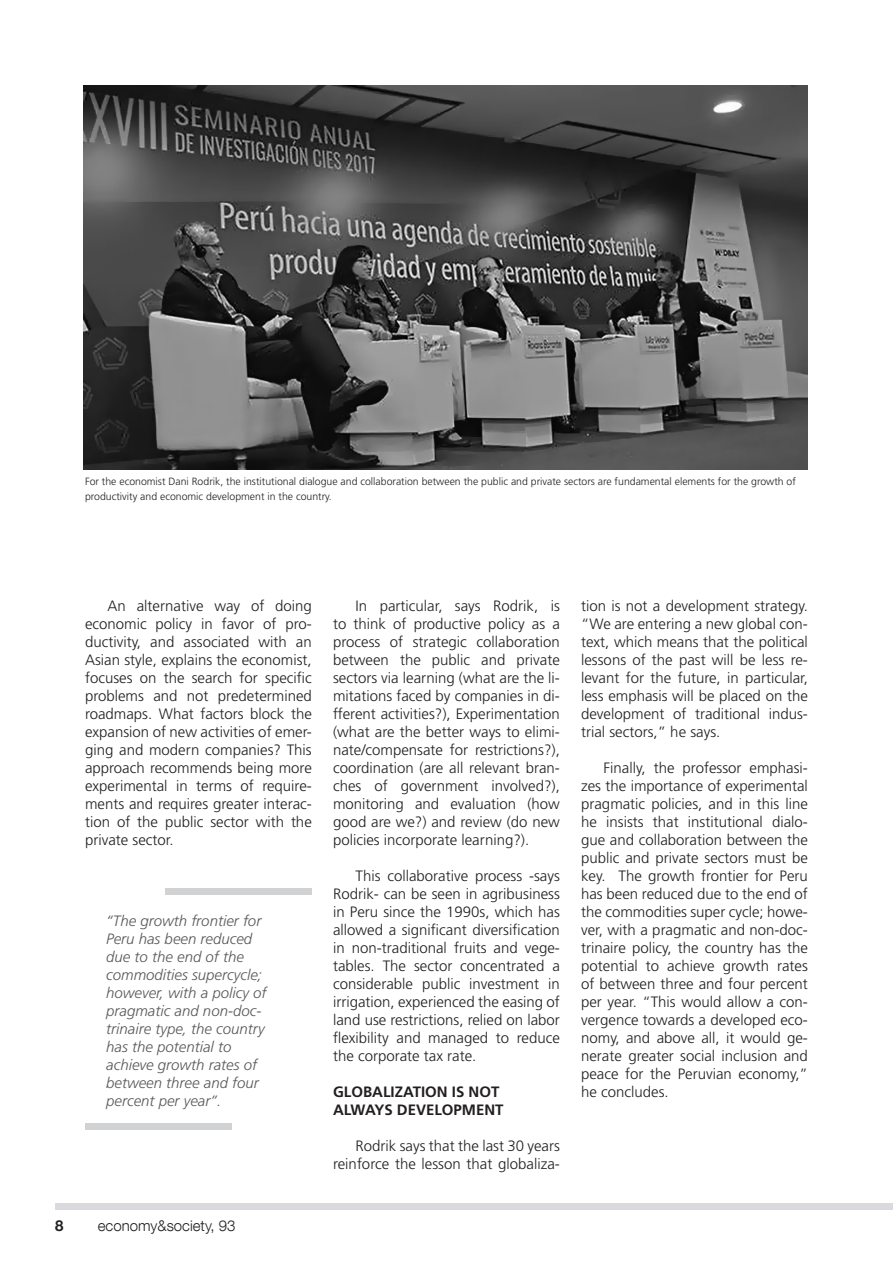
<style>
.page{position:relative;width:893px;height:1263px;background:#fff}
.page>*{position:absolute;margin:0;border:0;box-sizing:border-box;transform-origin:0 0}
.texto{font:300 15px/18px "Frutiger LT Std";color:#231f20;text-align:justify}
.t1{font:italic 300 15px/18px "Frutiger LT Std";color:#57585a}
.subtitutlo{font:700 15px/18px "Frutiger LT Std";color:#231f20}
.t2{font:300 15px "Helvetica Neue LT Com";color:#231f20}
.t3{font:700 15px "Helvetica Neue";color:#231f20}
.t4{font:300 10.5px/15px "Frutiger LT Std";color:#231f20}
</style>
<div class="page">
<div style="left:55px;top:1203px;width:838px;height:7px;background:#d9d9de"></div>
<img style="left:83px;top:85px;width:725px;height:384px">
<div style="left:165px;top:889px;width:147px;height:6px;background:#d1d2d4"></div>
<div style="left:85px;top:1124px;width:147px;height:6px;background:#d1d2d4"></div>
<p class="t4" style="left:85px;top:474px;width:712px">For the economist Dani Rodrik, the institutional dialogue and collaboration between the public and private sectors are fundamental elements for the growth of productivity and economic development in the country.</p>
<p class="texto" style="left:85px;top:597px;width:228px;text-indent:22px">An alternative way of doing economic policy in favor of pro&shy;ductivity, and associated with an Asian style, explains the economist, focuses on the search for specific problems and not predetermined roadmaps. What factors block the expansion of new activities of emer&shy;ging and modern companies? This approach recommends being more experimental in terms of require&shy;ments and requires greater interac&shy;tion of the public sector with the private sector.</p>
<p class="texto" style="left:333px;top:597px;width:228px;text-indent:22px">In particular, says Rodrik, is to think of productive policy as a process of strategic collaboration between the public and private sectors via learning (what are the li&shy;mitations faced by companies in di&shy;fferent activities?), Experimentation (what are the better ways to elimi&shy;nate/compensate for restrictions?), coordination (are all relevant bran&shy;ches of government involved?), monitoring and evaluation (how good are we?) and review (do new policies incorporate learning?).</p>
<p class="texto" style="left:333px;top:867px;width:228px;text-indent:22px">This collaborative process -says Rodrik- can be seen in agribusiness in Peru since the 1990s, which has allowed a significant diversification in non-traditional fruits and vege&shy;tables. The sector concentrated a considerable public investment in irrigation, experienced the easing of land use restrictions, relied on labor flexibility and managed to reduce the corporate tax rate.</p>
<p class="subtitutlo" style="left:333px;top:1083px;width:172px">GLOBALIZATION IS NOT<br>ALWAYS DEVELOPMENT</p>
<p class="texto" style="left:333px;top:1137px;width:228px;text-align:right">Rodrik says that the last 30 years reinforce the lesson that globaliza-</p>
<p class="t1" style="left:106px;top:911px;width:162px">“The growth frontier for<br>Peru has been reduced due to the end of the commodities supercycle; however, with a policy of pragmatic and non-doc&shy;trinaire type, the country has the potential to achieve growth rates of between three and four percent per year”.</p>
<p class="t3" style="left:55px;top:1216px;width:10px">8</p>
<p class="t2" style="left:98px;top:1216px;width:139px">economy&amp;society, 93</p>
<p class="texto" style="left:581px;top:597px;width:228px">tion is not a development strategy. “We are entering a new global con&shy;text, which means that the political lessons of the past will be less re&shy;levant for the future, in particular, less emphasis will be placed on the development of traditional indus&shy;trial sectors,” he says.</p>
<p class="texto" style="left:581px;top:759px;width:228px;text-indent:22px">Finally, the professor emphasi&shy;zes the importance of experimental pragmatic policies, and in this line he insists that institutional dialo&shy;gue and collaboration between the public and private sectors must be key. The growth frontier for Peru has been reduced due to the end of the commodities super cycle; howe&shy;ver, with a pragmatic and non-doc&shy;trinaire policy, the country has the potential to achieve growth rates of between three and four percent per year. “This would allow a con&shy;vergence towards a developed eco&shy;nomy, and above all, it would ge&shy;nerate greater social inclusion and peace for the Peruvian economy,” he concludes.</p>
</div>
